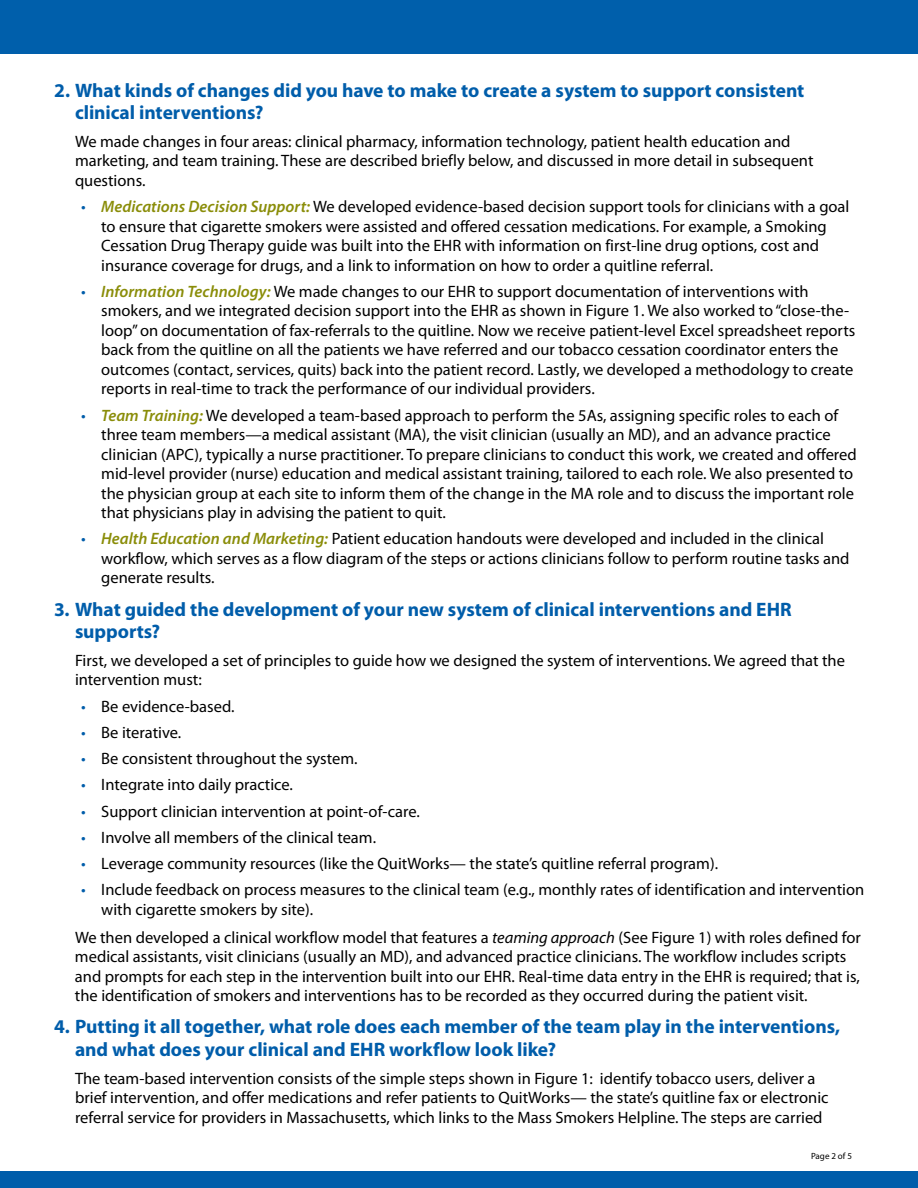
<style>
.page{position:relative;width:918px;height:1188px;background:#fff}
.page>*{position:absolute;margin:0;border:0;box-sizing:border-box;transform-origin:0 0}
.t1{font:700 19.5px/22.5px "Myriad Pro";letter-spacing:-.005em;color:#005daa}
.t2{font:16.5px/19.5px "Myriad Pro";color:#000}
.t3{font:9px "Myriad Pro";color:#000}
.s1{color:#005daa}
.s2{font-weight:600;font-style:italic;color:#8a8d09}
.s3{font-style:italic}
</style>
<div class="page">
<div style="left:0;top:1172px;width:918px;height:16px;background:#005daa"></div>
<div style="left:0;top:0;width:918px;height:54px;background:#005fab"></div>
<h3 class="t1" style="left:75px;top:78px;width:731px;text-indent:-21px">2. What kinds of changes did you have to make to create a system to support consistent clinical interventions?</h3>
<p class="t2" style="left:75px;top:131px;width:740px">We made changes in four areas: clinical pharmacy, information technology, patient health education and marketing, and team training. These are described briefly below, and discussed in more detail in subsequent questions.</p>
<p class="t2" style="left:101px;top:197px;width:750px;text-indent:-20px"><span class="s1">•</span> <span class="s2">Medications Decision Support:</span> We developed evidence-based decision support tools for clinicians with a goal to ensure that cigarette smokers were assisted and offered cessation medications. For example, a Smoking Cessation Drug Therapy guide was built into the EHR with information on first-line drug options, cost and insurance coverage for drugs, and a link to information on how to order a quitline referral.</p>
<p class="t2" style="left:101px;top:281px;width:756px;text-indent:-20px"><span class="s1">•</span> <span class="s2">Information Technology:</span> We made changes to our EHR to support documentation of interventions with smokers, and we integrated decision support into the EHR as shown in Figure 1. We also worked to “close-the&shy;loop” on documentation of fax-referrals to the quitline. Now we receive patient-level Excel spreadsheet reports back from the quitline on all the patients we have referred and our tobacco cessation coordinator enters the outcomes (contact, services, quits) back into the patient record. Lastly, we developed a methodology to create reports in real-time to track the performance of our individual providers.</p>
<p class="t2" style="left:101px;top:405px;width:757px;text-indent:-20px"><span class="s1">•</span> <span class="s2">Team Training:</span> We developed a team-based approach to perform the 5As, assigning specific roles to each of three team members—a medical assistant (MA), the visit clinician (usually an MD), and an advance practice clinician (APC), typically a nurse practitioner. To prepare clinicians to conduct this work, we created and offered mid-level provider (nurse) education and medical assistant training, tailored to each role. We also presented to the physician group at each site to inform them of the change in the MA role and to discuss the important role that physicians play in advising the patient to quit.</p>
<p class="t2" style="left:101px;top:529px;width:750px;text-indent:-20px"><span class="s1">•</span> <span class="s2">Health Education and Marketing:</span> Patient education handouts were developed and included in the clinical workflow, which serves as a flow diagram of the steps or actions clinicians follow to perform routine tasks and generate results.</p>
<h3 class="t1" style="left:75px;top:597px;width:718px;text-indent:-21px">3. What guided the development of your new system of clinical interventions and EHR supports?</h3>
<p class="t2" style="left:75px;top:650px;width:772px">First, we developed a set of principles to guide how we designed the system of interventions. We agreed that the intervention must:</p>
<p class="t2" style="left:81px;top:696px;width:155px"><span class="s1">•</span> Be evidence-based.</p>
<p class="t2" style="left:81px;top:722px;width:102px"><span class="s1">•</span> Be iterative.</p>
<p class="t2" style="left:81px;top:749px;width:278px"><span class="s1">•</span> Be consistent throughout the system.</p>
<p class="t2" style="left:81px;top:775px;width:214px"><span class="s1">•</span> Integrate into daily practice.</p>
<p class="t2" style="left:81px;top:801px;width:340px"><span class="s1">•</span> Support clinician intervention at point-of-care.</p>
<p class="t2" style="left:81px;top:827px;width:297px"><span class="s1">•</span> Involve all members of the clinical team.</p>
<p class="t2" style="left:81px;top:854px;width:639px"><span class="s1">•</span> Leverage community resources (like the QuitWorks— the state’s quitline referral program).</p>
<p class="t2" style="left:101px;top:880px;width:765px;text-indent:-20px"><span class="s1">•</span> Include feedback on process measures to the clinical team (e.g., monthly rates of identification and intervention with cigarette smokers by site).</p>
<p class="t2" style="left:75px;top:927px;width:788px">We then developed a clinical workflow model that features a <span class="s3">teaming approach</span> (See Figure 1) with roles defined for medical assistants, visit clinicians (usually an MD), and advanced practice clinicians. The workflow includes scripts and prompts for each step in the intervention built into our EHR. Real-time data entry in the EHR is required; that is, the identification of smokers and interventions has to be recorded as they occurred during the patient visit.</p>
<h3 class="t1" style="left:75px;top:1015px;width:767px;text-indent:-21px">4. Putting it all together, what role does each member of the team play in the interventions, and what does your clinical and EHR workflow look like?</h3>
<p class="t2" style="left:75px;top:1068px;width:755px">The team-based intervention consists of the simple steps shown in Figure 1: identify tobacco users, deliver a brief intervention, and offer medications and refer patients to QuitWorks— the state’s quitline fax or electronic referral service for providers in Massachusetts, which links to the Mass Smokers Helpline. The steps are carried</p>
<p class="t3" style="left:811px;top:1151px;width:42px">Page 2 of 5</p>
</div>
